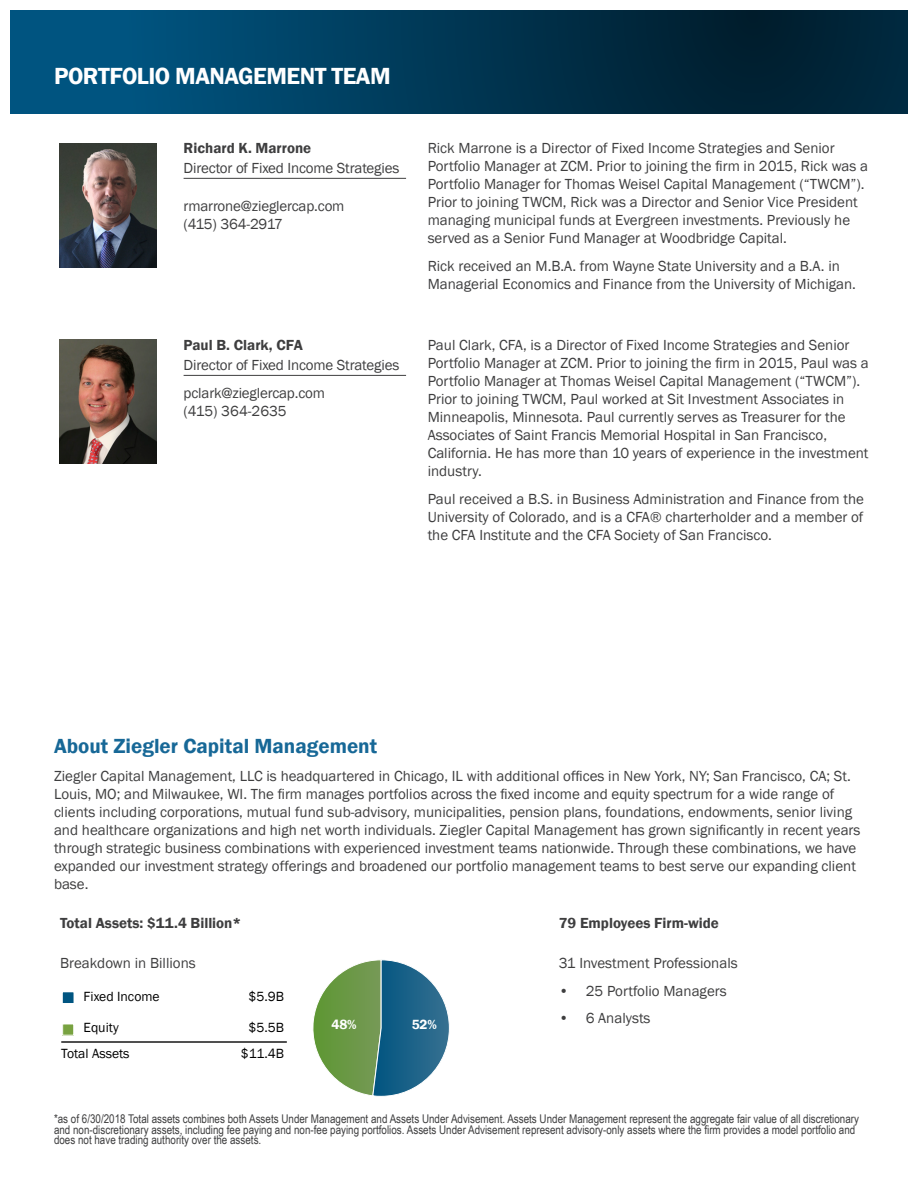
<style>
.page{position:relative;width:918px;height:1188px;background:#fff}
.page>*{position:absolute;margin:0;border:0;box-sizing:border-box;transform-origin:0 0}
.t1{font:600 24px "Franklin Gothic";letter-spacing:-.02em;color:#fff}
.t2{font:600 21px "Franklin Gothic";color:#176897}
.Body_-_Text{font:15px/18px "Franklin Gothic";color:#3e3e3f}
.Side_Bar_-_Heading{font:15px/19.5px "Franklin Gothic";letter-spacing:-.01em;color:#3e3e3f}
.t3{font:600 15px "Franklin Gothic";color:#3e3e3f}
.Side_Bar_-_List{font:15px "Franklin Gothic";letter-spacing:-.01em;color:#3e3e3f}
.Side_Bar_-_Text{font:15px/18px "Franklin Gothic";letter-spacing:-.01em;color:#3e3e3f}
.t4{font:13.65px "Franklin Gothic";color:#000}
.t5{font:600 13.65px "Franklin Gothic";color:#fff}
.t6{font:12px/10.5px "Arial Narrow";color:#3e3e3f}
.s1{font-weight:600}
</style>
<div class="page">
<svg style="left:11px;top:11px;width:896px;height:102px;background:#003856"></svg>
<div style="left:62px;top:992px;width:12px;height:12px;background:#005581"></div>
<div style="left:62px;top:991px;width:12px;height:13px;border:1px solid #fff"></div>
<hr style="left:61px;top:1041px;width:226px;height:2px;background:#000">
<div style="left:63px;top:1024px;width:11px;height:11px;background:#78a240"></div>
<div style="left:62px;top:1024px;width:12px;height:12px;border:1px solid #fff"></div>
<svg style="left:313px;top:959px;width:137px;height:138px"></svg>
<hr style="left:184px;top:178px;width:222px;height:1px;background:#3e3e3f">
<hr style="left:184px;top:375px;width:222px;height:1px;background:#3e3e3f">
<img style="left:59px;top:143px;width:98px;height:125px">
<img style="left:59px;top:339px;width:98px;height:124px">
<h1 class="t1" style="left:54px;top:61px;width:338px">PORTFOLIO MANAGEMENT TEAM</h1>
<p class="Side_Bar_-_Heading" style="left:184px;top:139px;width:217px"><span class="s1">Richard K. Marrone<br></span>Director of Fixed Income Strategies</p>
<p class="Side_Bar_-_List" style="left:184px;top:197px;width:162px">rmarrone@zieglercap.com</p>
<p class="Side_Bar_-_List" style="left:184px;top:215px;width:101px">(415) 364-2917</p>
<p class="Side_Bar_-_Heading" style="left:184px;top:336px;width:217px"><span class="s1">Paul B. Clark, CFA<br></span>Director of Fixed Income Strategies</p>
<p class="Side_Bar_-_Text" style="left:184px;top:385px;width:143px">pclark@zieglercap.com (415) 364-2635</p>
<p class="Body_-_Text" style="left:428px;top:139px;width:442px">Rick Marrone is a Director of Fixed Income Strategies and Senior Portfolio Manager at ZCM. Prior to joining the firm in 2015, Rick was a Portfolio Manager for Thomas Weisel Capital Management (“TWCM”).<br>Prior to joining TWCM, Rick was a Director and Senior Vice President managing municipal funds at Evergreen investments. Previously he served as a Senior Fund Manager at Woodbridge Capital.</p>
<p class="Body_-_Text" style="left:428px;top:257px;width:430px">Rick received an M.B.A. from Wayne State University and a B.A. in<br>Managerial Economics and Finance from the University of Michigan.</p>
<p class="Body_-_Text" style="left:428px;top:336px;width:443px">Paul Clark, CFA, is a Director of Fixed Income Strategies and Senior Portfolio Manager at ZCM. Prior to joining the firm in 2015, Paul was a Portfolio Manager at Thomas Weisel Capital Management (“TWCM”).<br>Prior to joining TWCM, Paul worked at Sit Investment Associates in Minneapolis, Minnesota. Paul currently serves as Treasurer for the Associates of Saint Francis Memorial Hospital in San Francisco, California. He has more than 10 years of experience in the investment industry.</p>
<p class="Body_-_Text" style="left:428px;top:490px;width:438px;text-align:justify">Paul received a B.S. in Business Administration and Finance from the University of Colorado, and is a CFA® charterholder and a member of the CFA Institute and the CFA Society of San Francisco.</p>
<h2 class="t2" style="left:54px;top:733px;width:325px">About Ziegler Capital Management</h2>
<p class="Body_-_Text" style="left:54px;top:767px;width:808px">Ziegler Capital Management, LLC is headquartered in Chicago, IL with additional offices in New York, NY; San Francisco, CA; St.<br>Louis, MO; and Milwaukee, WI. The firm manages portfolios across the fixed income and equity spectrum for a wide range of clients including corporations, mutual fund sub-advisory, municipalities, pension plans, foundations, endowments, senior living and healthcare organizations and high net worth individuals. Ziegler Capital Management has grown significantly in recent years through strategic business combinations with experienced investment teams nationwide. Through these combinations, we have expanded our investment strategy offerings and broadened our portfolio management teams to best serve our expanding client base.</p>
<p class="t3" style="left:60px;top:914px;width:183px">Total Assets: $11.4 Billion*</p>
<p class="t3" style="left:559px;top:914px;width:162px">79 Employees Firm-wide</p>
<p class="Body_-_Text" style="left:60px;top:955px;width:137px">Breakdown in Billions</p>
<p class="Body_-_Text" style="left:559px;top:955px;width:181px">31 Investment Professionals</p>
<p class="Body_-_Text" style="left:559px;top:982px;width:170px">• 25 Portfolio Managers</p>
<p class="Body_-_Text" style="left:559px;top:1009px;width:93px">• 6 Analysts</p>
<p class="t4" style="left:84px;top:988px;width:78px">Fixed Income</p>
<p class="t4" style="left:248px;top:988px;width:37px">$5.9B</p>
<p class="t4" style="left:84px;top:1019px;width:37px">Equity</p>
<p class="t4" style="left:248px;top:1019px;width:37px">$5.5B</p>
<p class="t4" style="left:61px;top:1045px;width:70px">Total Assets</p>
<p class="t4" style="left:241px;top:1045px;width:45px">$11.4B</p>
<p class="t5" style="left:331px;top:1016px;width:27px">48%</p>
<p class="t5" style="left:412px;top:1016px;width:27px">52%</p>
<p class="t6" style="left:54px;top:1113px;width:807px">*as of 6/30/2018 Total assets combines both Assets Under Management and Assets Under Advisement. Assets Under Management represent the aggregate fair value of all discretionary and non-discretionary assets, including fee paying and non-fee paying portfolios. Assets Under Advisement represent advisory-only assets where the firm provides a model portfolio and does not have trading authority over the assets.</p>
</div>
